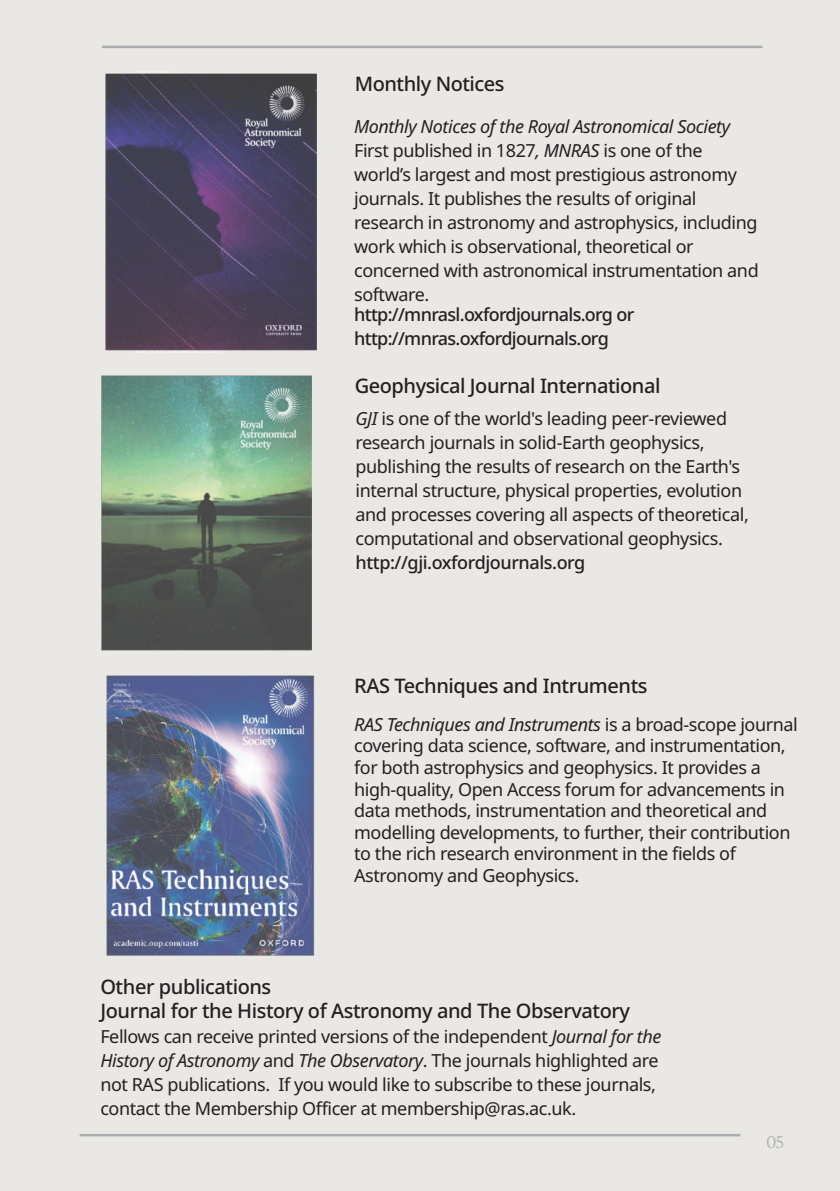
<style>
.page{position:relative;width:840px;height:1191px;background:#fff}
.page>*{position:absolute;margin:0;border:0;box-sizing:border-box;transform-origin:0 0}
.t1{font:500 20px/24px "Noto Sans";letter-spacing:-.02em;color:#222020}
.t2{font:18px/24px "Noto Sans";letter-spacing:-.025em;color:#222020}
.t3{font:500 18px/23.8px "Noto Sans";letter-spacing:-.04em;color:#222020}
.t4{font:300 16.2px "Ivy Presto Text";color:#abadae}
.s1{font-style:italic}
</style>
<div class="page">
<div style="left:0;top:0;width:839px;height:1191px;background:#eae8e5"></div>
<img style="left:105px;top:73px;width:211px;height:277px">
<img style="left:107px;top:675px;width:208px;height:280px">
<img style="left:102px;top:375px;width:209px;height:275px">
<hr style="left:80px;top:1134px;width:659px;height:2px;background:#abadae">
<hr style="left:102px;top:46px;width:660px;height:2px;background:#abadae">
<p class="t1" style="left:354px;top:72px;width:151px">Monthly Notices</p>
<p class="t2" style="left:354px;top:114px;width:406px"><span class="s1">Monthly Notices of the Royal Astronomical Society </span>First published in 1827<span class="s1">, MNRAS</span> is one of the world’s largest and most prestigious astronomy journals. It publishes the results of original research in astronomy and astrophysics, including work which is observational, theoretical or concerned with astronomical instrumentation and software.</p>
<p class="t3" style="left:354px;top:303px;width:281px">http://mnrasl.oxfordjournals.org or http://mnras.oxfordjournals.org</p>
<p class="t1" style="left:354px;top:374px;width:307px">Geophysical Journal International</p>
<p class="t2" style="left:355px;top:407px;width:394px"><span class="s1">GJI</span> is one of the world's leading peer-reviewed research journals in solid-Earth geophysics, publishing the results of research on the Earth's internal structure, physical properties, evolution and processes covering all aspects of theoretical, computational and observational geophysics.</p>
<p class="t3" style="left:355px;top:551px;width:231px">http://gji.oxfordjournals.org</p>
<p class="t1" style="left:354px;top:674px;width:295px">RAS Techniques and Intruments</p>
<p class="t2" style="left:354px;top:714px;width:445px;line-height:21.6px"><span class="s1">RAS Techniques and Instruments</span> is a broad-scope journal covering data science, software, and instrumentation, for both astrophysics and geophysics. It provides a high-quality, Open Access forum for advancements in data methods, instrumentation and theoretical and modelling developments, to further, their contribution to the rich research environment in the fields of Astronomy and Geophysics.</p>
<p class="t1" style="left:100px;top:975px;width:531px">Other publications<br>Journal for the History of Astronomy and The Observatory</p>
<p class="t2" style="left:100px;top:1025px;width:562px">Fellows can receive printed versions of the independent <span class="s1">Journal for the History of Astronomy</span> and <span class="s1">The Observatory</span>. The journals highlighted are not RAS publications. If you would like to subscribe to these journals, contact the Membership Officer at membership@ras.ac.uk.</p>
<p class="t4" style="left:765px;top:1130px;width:20px">05</p>
</div>
